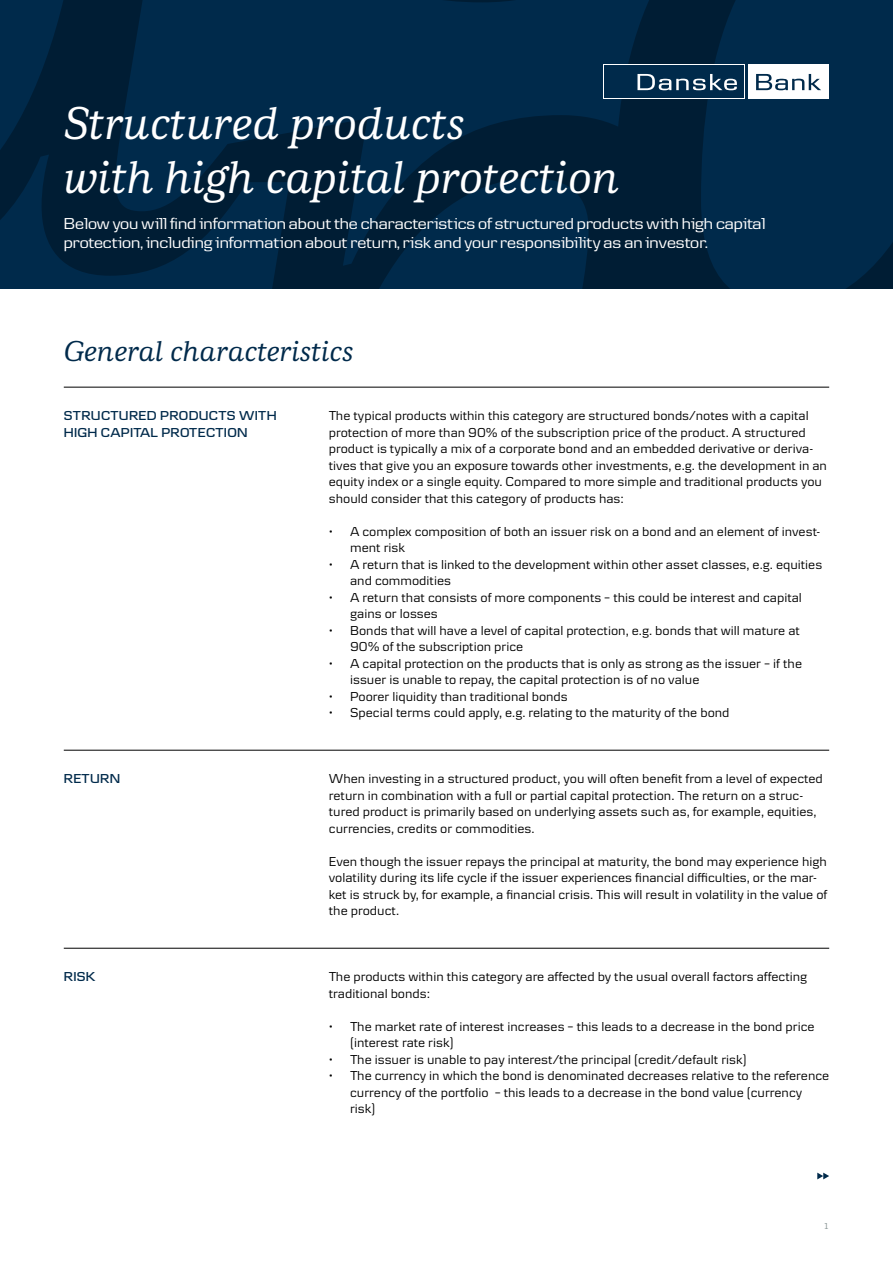
<style>
.page{position:relative;width:893px;height:1263px;background:#fff}
.page>*{position:absolute;margin:0;border:0;box-sizing:border-box;transform-origin:0 0}
.DB_Newsletter_Headli{font:italic 500 48px "Danske Human";color:#fff}
.DB_Newsletter_Headli-2{font:italic 500 30px "Danske Human";color:#002a4b}
.t1{font:16.5px/19.5px "Danske Headline";color:#fff}
.DB_Newsletter_Bodyco{font:13.5px/16.5px "Danske Textv 2";color:#000}
.Bullets{font:13.5px/16.5px "Danske Textv 2";color:#000}
.DB_Newsletter_Subhea{font:600 13.5px/16.5px "Danske Headline";letter-spacing:.02em;color:#002a4b}
.DB_A5_Pagina_White_R{font:9px "Danske Text";color:#869292}
</style>
<div class="page">
<hr style="left:64px;top:387px;width:765px;height:1px;background:#000">
<hr style="left:64px;top:750px;width:765px;height:1px;background:#000">
<hr style="left:64px;top:948px;width:765px;height:1px;background:#000">
<svg style="left:817px;top:1172px;width:12px;height:7px"></svg>
<svg style="left:0;top:0;width:893px;height:288px;background:#002542"></svg>
<div style="left:748px;top:64px;width:81px;height:34px;background:#fff"></div>
<svg style="left:603px;top:64px;width:142px;height:34px"></svg>
<div style="left:604px;top:65px;width:140px;height:32px;background:#002a4b"></div>
<svg style="left:637px;top:74px;width:100px;height:16px"></svg>
<svg style="left:756px;top:74px;width:65px;height:16px"></svg>
<p class="DB_Newsletter_Headli" style="left:64px;top:96px;width:403px">Structured products</p>
<p class="DB_Newsletter_Headli" style="left:64px;top:150px;width:557px">with high capital protection</p>
<p class="t1" style="left:64px;top:213px;width:703px">Below you will find information about the characteristics of structured products with high capital protection, including information about return, risk and your responsibility as an investor.</p>
<p class="DB_Newsletter_Headli-2" style="left:64px;top:335px;width:291px">General characteristics</p>
<p class="DB_Newsletter_Subhea" style="left:64px;top:407px;width:214px">STRUCTURED PRODUCTS WITH<br>HIGH CAPITAL PROTECTION</p>
<p class="DB_Newsletter_Bodyco" style="left:329px;top:407px;width:500px">The typical products within this category are structured bonds/notes with a capital protection of more than 90% of the subscription price of the product. A structured product is typically a mix of a corporate bond and an embedded derivative or deriva&shy;tives that give you an exposure towards other investments, e.g. the development in an equity index or a single equity. Compared to more simple and traditional products you should consider that this category of products has:</p>
<p class="Bullets" style="left:350px;top:523px;width:472px;text-indent:-21px">• A complex composition of both an issuer risk on a bond and an element of invest&shy;ment risk</p>
<p class="Bullets" style="left:350px;top:556px;width:474px;text-indent:-21px">• A return that is linked to the development within other asset classes, e.g. equities and commodities</p>
<p class="Bullets" style="left:350px;top:589px;width:453px;text-indent:-21px">• A return that consists of more components – this could be interest and capital gains or losses</p>
<p class="Bullets" style="left:350px;top:622px;width:451px;text-indent:-21px">• Bonds that will have a level of capital protection, e.g. bonds that will mature at<br>90% of the subscription price</p>
<p class="Bullets" style="left:350px;top:655px;width:453px;text-indent:-21px">• A capital protection on the products that is only as strong as the issuer – if the issuer is unable to repay, the capital protection is of no value</p>
<p class="Bullets" style="left:329px;top:688px;width:241px">• Poorer liquidity than traditional bonds</p>
<p class="Bullets" style="left:329px;top:704px;width:402px">• Special terms could apply, e.g. relating to the maturity of the bond</p>
<p class="DB_Newsletter_Subhea" style="left:64px;top:770px;width:58px">RETURN</p>
<p class="DB_Newsletter_Bodyco" style="left:329px;top:770px;width:495px">When investing in a structured product, you will often benefit from a level of expected return in combination with a full or partial capital protection. The return on a struc&shy;tured product is primarily based on underlying assets such as, for example, equities, currencies, credits or commodities.</p>
<p class="DB_Newsletter_Bodyco" style="left:329px;top:853px;width:500px">Even though the issuer repays the principal at maturity, the bond may experience high volatility during its life cycle if the issuer experiences financial difficulties, or the mar&shy;ket is struck by, for example, a financial crisis. This will result in volatility in the value of the product.</p>
<p class="DB_Newsletter_Subhea" style="left:64px;top:968px;width:33px">RISK</p>
<p class="DB_Newsletter_Bodyco" style="left:329px;top:968px;width:480px">The products within this category are affected by the usual overall factors affecting traditional bonds:</p>
<p class="Bullets" style="left:350px;top:1018px;width:466px;text-indent:-21px">• The market rate of interest increases – this leads to a decrease in the bond price (interest rate risk)</p>
<p class="Bullets" style="left:329px;top:1051px;width:419px">• The issuer is unable to pay interest/the principal (credit/default risk)</p>
<p class="Bullets" style="left:350px;top:1067px;width:481px;text-indent:-21px">• The currency in which the bond is denominated decreases relative to the reference currency of the portfolio – this leads to a decrease in the bond value (currency risk)</p>
<p class="DB_A5_Pagina_White_R" style="left:823px;top:1221px;width:7px">1</p>
</div>
